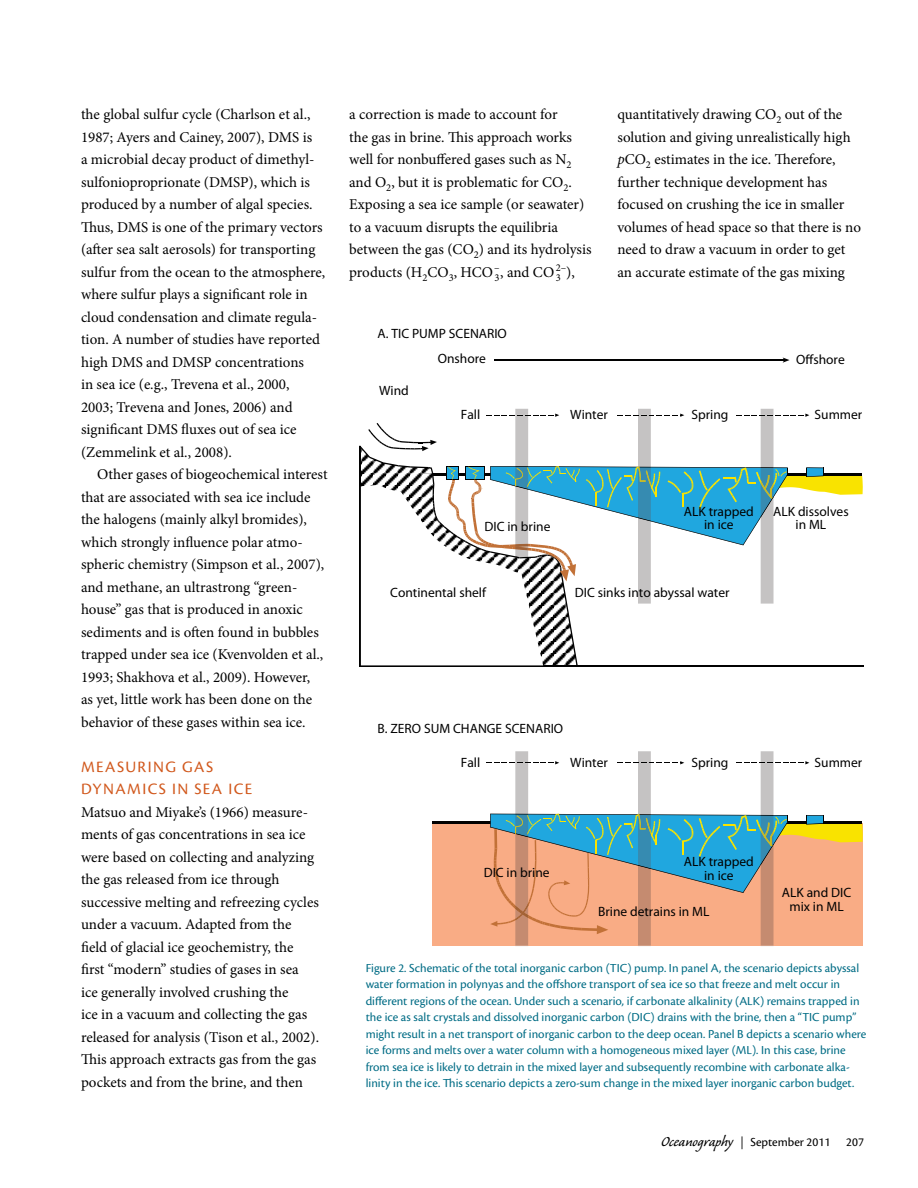
<style>
.page{position:relative;width:918px;height:1188px;background:#fff}
.page>*{position:absolute;margin:0;border:0;box-sizing:border-box;transform-origin:0 0}
.t1{font:16.5px/22.5px "Cronos Pro";letter-spacing:.08em;color:#d1581c}
.t2{font:15px/22.5px "Minion Pro";color:#000}
.t3{font:13.5px/13.5px "Myriad Pro";color:#010101;text-align:center}
.t4{font:12.75px/16.5px "Cronos Pro";color:#006c85}
.t5{font:12.75px "Cronos Pro";color:#000}
.t6{font:10.5px "Minion Pro";color:#000}
.s1{font-size:15px}
.s2{font-style:italic}
.s3{font-family:"Caliban";font-size:18px}
.s4{font-family:"Minion Pro"}
</style>
<div class="page">
<div style="left:433px;top:823px;width:430px;height:123px;background:#f9ac85"></div>
<hr style="left:433px;top:821px;width:429px;height:3px;background:#010101">
<hr style="left:360px;top:665px;width:504px;height:2px;background:#010101">
<hr style="left:494px;top:359px;width:290px;height:2px;background:#010101">
<svg style="left:783px;top:358px;width:7px;height:5px"></svg>
<svg style="left:486px;top:751px;width:377px;height:195px"></svg>
<svg style="left:360px;top:409px;width:503px;height:257px"></svg>
<p class="t2" style="left:81px;top:103px;width:246px">the global sulfur cycle (Charlson et al., 1987; Ayers and Cainey, 2007), DMS is<br>a microbial decay product of dimethyl&shy;sulfonioproprionate (DMSP), which is produced by a number of algal species.<br>Thus, DMS is one of the primary vectors (after sea salt aerosols) for transporting sulfur from the ocean to the atmosphere, where sulfur plays a significant role in cloud condensation and climate regula&shy;tion. A number of studies have reported high DMS and DMSP concentrations<br>in sea ice (e.g., Trevena et al., 2000, 2003; Trevena and Jones, 2006) and significant DMS fluxes out of sea ice (Zemmelink et al., 2008).</p>
<p class="t2" style="left:81px;top:463px;width:248px;text-indent:16px">Other gases of biogeochemical interest that are associated with sea ice include the halogens (mainly alkyl bromides), which strongly influence polar atmo&shy;spheric chemistry (Simpson et al., 2007), and methane, an ultrastrong “green&shy;house” gas that is produced in anoxic sediments and is often found in bubbles trapped under sea ice (Kvenvolden et al., 1993; Shakhova et al., 2009). However,<br>as yet, little work has been done on the behavior of these gases within sea ice.</p>
<p class="t1" style="left:81px;top:756px;width:171px">MEASURING GAS<br>DYNAMICS IN SEA ICE</p>
<p class="t2" style="left:81px;top:801px;width:240px">Matsuo and Miyake’s (1966) measure&shy;ments of gas concentrations in sea ice were based on collecting and analyzing the gas released from ice through successive melting and refreezing cycles under a vacuum. Adapted from the field of glacial ice geochemistry, the first “modern” studies of gases in sea ice generally involved crushing the<br>ice in a vacuum and collecting the gas released for analysis (Tison et al., 2002).<br>This approach extracts gas from the gas pockets and from the brine, and then</p>
<p class="t2" style="left:349px;top:103px;width:244px">a correction is made to account for<br>the gas in brine. This approach works well for nonbuffered gases such as N<sub>2 </sub>and O<sub>2</sub>, but it is problematic for CO<sub>2</sub>.<br>Exposing a sea ice sample (or seawater) to a vacuum disrupts the equilibria between the gas (CO<sub>2</sub>) and its hydrolysis products (H<sub>2</sub>CO<sub>3</sub>, HCO<sub>3</sub></p>
<p class="t6" style="left:556px;top:261px;width:21px">2–<span class="s1">),</span></p>
<p class="t2" style="left:494px;top:261px;width:68px"><sup>–</sup>, and CO<sub>3</sub></p>
<p class="t3" style="left:378px;top:327px;width:131px">A. TIC PUMP SCENARIO</p>
<p class="t2" style="left:617px;top:103px;width:245px">quantitatively drawing CO<sub>2</sub> out of the solution and giving unrealistically high <span class="s2">p</span>CO<sub>2</sub> estimates in the ice. Therefore, further technique development has focused on crushing the ice in smaller volumes of head space so that there is no need to draw a vacuum in order to get an accurate estimate of the gas mixing</p>
<p class="t3" style="left:379px;top:384px;width:31px">Wind</p>
<p class="t3" style="left:438px;top:351px;width:50px">Onshore</p>
<p class="t3" style="left:796px;top:353px;width:50px">O-shore</p>
<p class="t3" style="left:461px;top:407px;width:21px">Fall</p>
<p class="t3" style="left:570px;top:407px;width:39px">Winter</p>
<p class="t3" style="left:691px;top:407px;width:38px">Spring</p>
<p class="t3" style="left:815px;top:407px;width:49px">Summer</p>
<p class="t3" style="left:485px;top:520px;width:67px">DIC in brine</p>
<p class="t3" style="left:684px;top:504px;width:71px">ALK trapped in ice</p>
<p class="t3" style="left:773px;top:504px;width:77px">ALK dissolves in ML</p>
<p class="t3" style="left:390px;top:585px;width:98px">Continental shelf</p>
<p class="t3" style="left:575px;top:585px;width:156px">DIC sinks into abyssal water</p>
<p class="t3" style="left:378px;top:721px;width:187px">B. ZERO SUM CHANGE SCENARIO</p>
<p class="t3" style="left:461px;top:756px;width:21px">Fall</p>
<p class="t3" style="left:570px;top:756px;width:39px">Winter</p>
<p class="t3" style="left:691px;top:756px;width:38px">Spring</p>
<p class="t3" style="left:815px;top:756px;width:49px">Summer</p>
<p class="t3" style="left:484px;top:865px;width:67px">DIC in brine</p>
<p class="t3" style="left:684px;top:855px;width:71px">ALK trapped in ice</p>
<p class="t3" style="left:598px;top:904px;width:113px">Brine detrains in ML</p>
<p class="t3" style="left:782px;top:886px;width:71px">ALK and DIC mix in ML</p>
<p class="t4" style="left:366px;top:959px;width:502px">Figure 2. Schematic of the total inorganic carbon (TIC) pump. In panel A, the scenario depicts abyssal water formation in polynyas and the offshore transport of sea ice so that freeze and melt occur in different regions of the ocean. Under such a scenario, if carbonate alkalinity (ALK) remains trapped in the ice as salt crystals and dissolved inorganic carbon (DIC) drains with the brine, then a “TIC pump” might result in a net transport of inorganic carbon to the deep ocean. Panel B depicts a scenario where ice forms and melts over a water column with a homogeneous mixed layer (ML). In this case, brine from sea ice is likely to detrain in the mixed layer and subsequently recombine with carbonate alka&shy;linity in the ice. This scenario depicts a zero-sum change in the mixed layer inorganic carbon budget.</p>
<p class="t5" style="left:661px;top:1135px;width:171px"><span class="s3">Oceanography</span> <span class="s4">|</span> September 2011</p>
<p class="t5" style="left:846px;top:1134px;width:19px">207</p>
</div>
